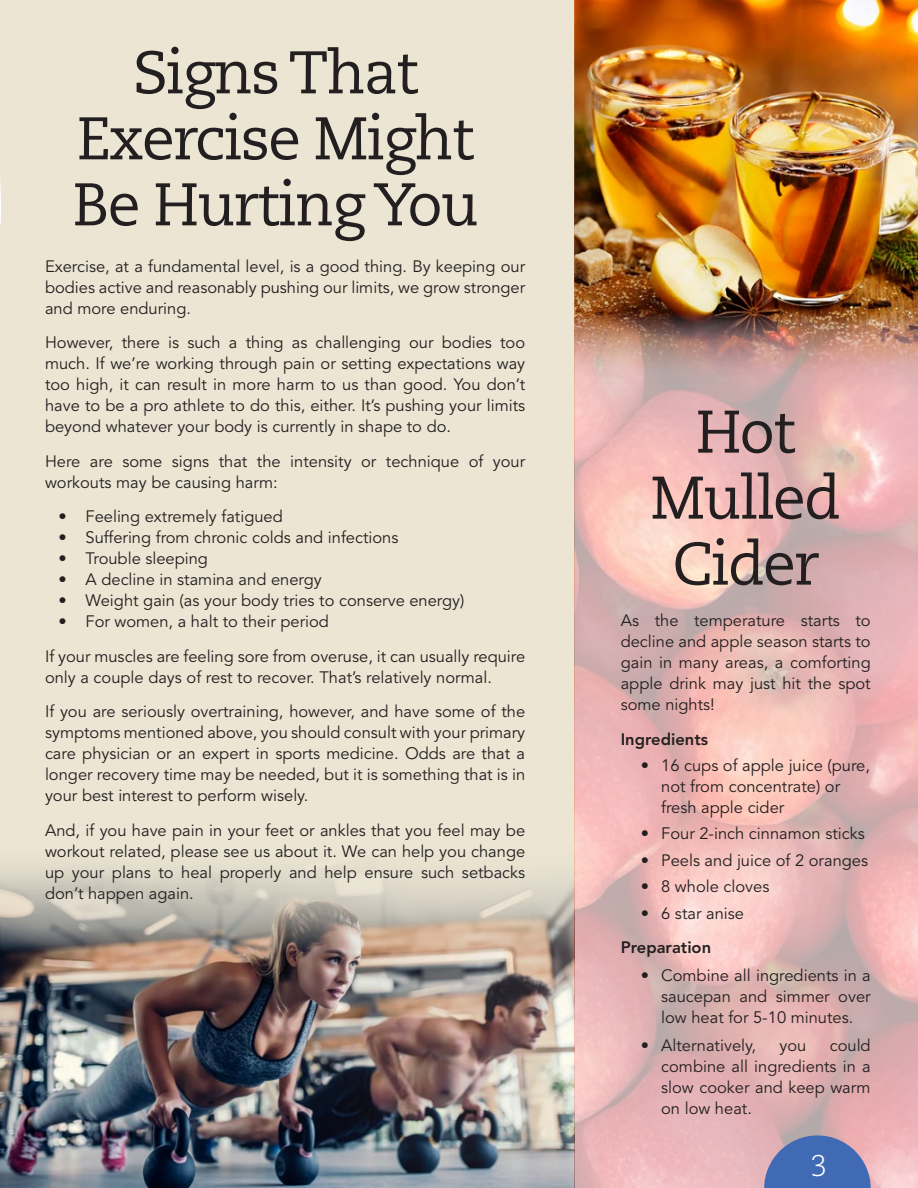
<style>
.page{position:relative;width:918px;height:1188px;background:#fff}
.page>*{position:absolute;margin:0;border:0;box-sizing:border-box;transform-origin:0 0}
.t1{font:60px/66px "Caecilia LT Std";letter-spacing:-.03em;color:#231f20;text-align:center}
.t2{font:300 30px "Caecilia LT Std";color:#fff}
.t3{font:16.5px/21px "Avenir LT Std";color:#231f20;text-align:justify}
.t4{font:800 16.5px "Avenir LT Std";color:#231f20}
.s1{font-weight:800}
</style>
<div class="page">
<div style="left:0;top:0;width:575px;height:1188px;background:#ece5d3"></div>
<img style="left:0;top:841px;width:575px;height:347px">
<img style="left:575px;top:0;width:343px;height:387px">
<svg style="left:764px;top:1135px;width:107px;height:53px;background:#6479b3"></svg>
<hr style="left:0;top:162px;width:1px;height:61px;background:#fff">
<p class="t1" style="left:73px;top:41px;width:408px">Signs That<br>Exercise Might<br>Be Hurting You</p>
<p class="t3" style="left:45px;top:256px;width:482px">Exercise, at a fundamental level, is a good thing. By keeping our bodies active and reasonably pushing our limits, we grow stronger and more enduring.</p>
<p class="t3" style="left:45px;top:332px;width:482px">However, there is such a thing as challenging our bodies too much. If we’re working through pain or setting expectations way too high, it can result in more harm to us than good. You don’t have to be a pro athlete to do this, either. It’s pushing your limits beyond whatever your body is currently in shape to do.</p>
<p class="t3" style="left:45px;top:451px;width:482px">Here are some signs that the intensity or technique of your workouts may be causing harm:</p>
<p class="t3" style="left:59px;top:506px;width:226px">• Feeling extremely fatigued</p>
<p class="t3" style="left:59px;top:527px;width:341px">• Suffering from chronic colds and infections</p>
<p class="t3" style="left:59px;top:548px;width:151px">• Trouble sleeping</p>
<p class="t3" style="left:59px;top:569px;width:265px">• A decline in stamina and energy</p>
<p class="t3" style="left:59px;top:590px;width:407px">• Weight gain (as your body tries to conserve energy)</p>
<p class="t3" style="left:45px;top:605px;width:482px;line-height:34.5px;text-indent:14px">• For women, a halt to their period<br>If your muscles are feeling sore from overuse, it can usually require</p>
<p class="t3" style="left:45px;top:660px;width:482px;line-height:34.5px">only a couple days of rest to recover. That’s relatively normal.<br>If you are seriously overtraining, however, and have some of the</p>
<p class="t3" style="left:45px;top:722px;width:482px">symptoms mentioned above, you should consult with your primary care physician or an expert in sports medicine. Odds are that a longer recovery time may be needed, but it is something that is in your best interest to perform wisely.</p>
<p class="t3" style="left:45px;top:820px;width:482px">And, if you have pain in your feet or ankles that you feel may be workout related, please see us about it. We can help you change up your plans to heal properly and help ensure such setbacks don’t happen again.</p>
<p class="t1" style="left:651px;top:400px;width:192px">Hot<br>Mulled<br>Cider</p>
<p class="t3" style="left:621px;top:610px;width:252px">As the temperature starts to decline and apple season starts to gain in many areas, a comforting apple drink may just hit the spot some nights!</p>
<p class="t4" style="left:621px;top:729px;width:89px">Ingredients</p>
<p class="t3" style="left:661px;top:755px;width:210px;text-align:left;text-indent:-20px">• 16 cups of apple juice (pure, not from concentrate) or fresh apple cider</p>
<p class="t3" style="left:641px;top:824px;width:225px">• Four 2-inch cinnamon sticks</p>
<p class="t3" style="left:641px;top:850px;width:229px">• Peels and juice of 2 oranges</p>
<p class="t3" style="left:641px;top:877px;width:130px">• 8 whole cloves</p>
<p class="t3" style="left:621px;top:896px;width:125px;line-height:34.5px;text-indent:20px">• 6 star anise<br><span class="s1">Preparation</span></p>
<p class="t3" style="left:661px;top:965px;width:211px;text-indent:-20px">• Combine all ingredients in a saucepan and simmer over low heat for 5-10 minutes.</p>
<p class="t3" style="left:641px;top:1035px;width:117px">• Alternatively,</p>
<p class="t3" style="left:780px;top:1035px;width:28px">you</p>
<p class="t3" style="left:661px;top:1035px;width:211px;text-indent:169px">could combine all ingredients in a slow cooker and keep warm on low heat.</p>
<p class="t2" style="left:811px;top:1149px;width:18px">3</p>
</div>
